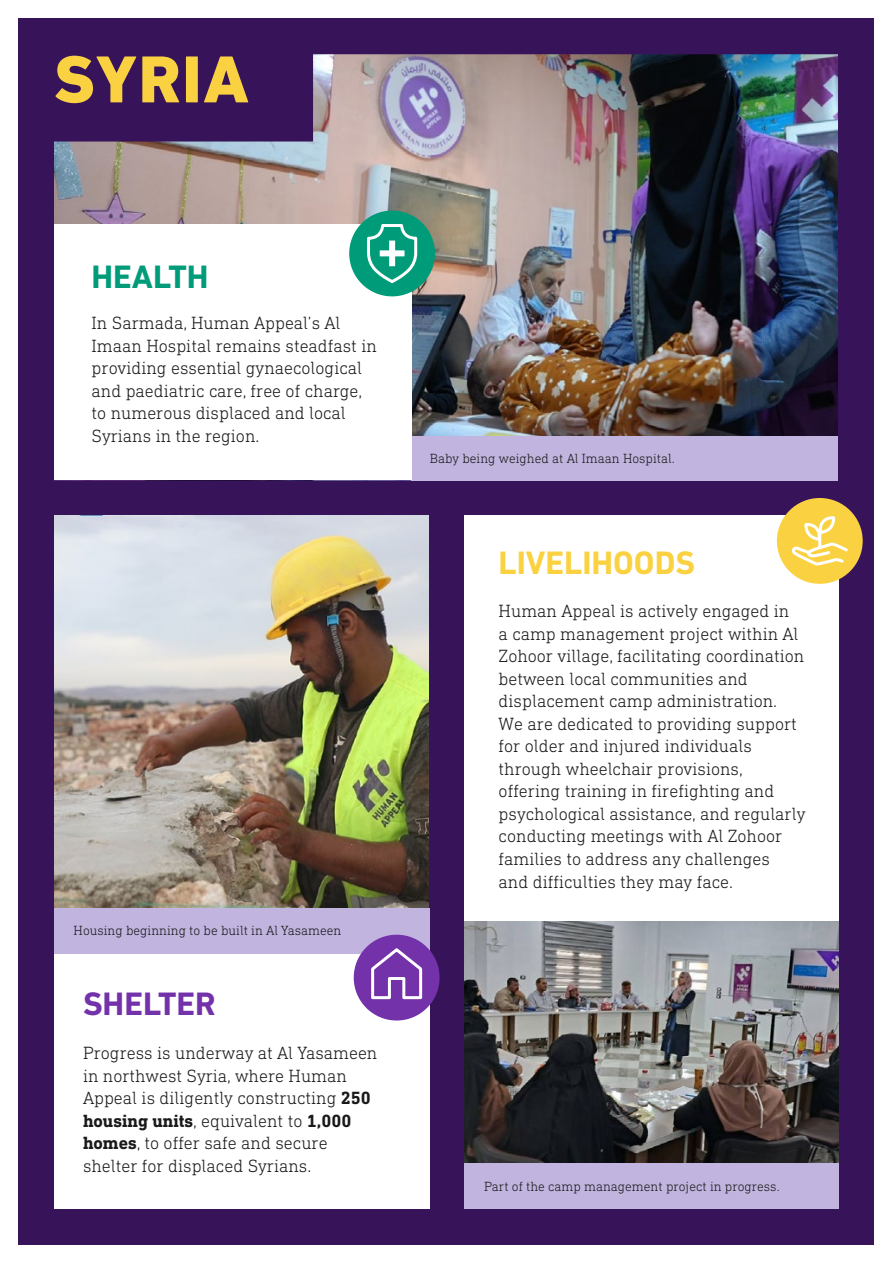
<style>
.page{position:relative;width:893px;height:1263px;background:#fff}
.page>*{position:absolute;margin:0;border:0;box-sizing:border-box;transform-origin:0 0}
.t1{font:800 67.5px "DIN Next LT Pro";letter-spacing:.02em;color:#fad241}
.Heading{font:700 33px "DIN Next LT Pro";color:#fad241}
.Heading-2{font:700 33px "DIN Next LT Pro";color:#7332aa}
.Heading-3{font:700 33px "DIN Next LT Pro";color:#009b78}
.BodyCopy{font:300 18px/22.5px "DIN Next Slab Pro";color:#1a1a1a}
.Sub_Heading{font:300 13.5px "DIN Next Slab Pro";color:#1a1a1a}
.s1{font-weight:700}
</style>
<div class="page">
<div style="left:19px;top:18px;width:855px;height:1227px;background:#37145a"></div>
<img style="left:54px;top:54px;width:784px;height:382px">
<div style="left:412px;top:436px;width:426px;height:44px;background:#c1b4df"></div>
<img style="left:464px;top:921px;width:375px;height:243px">
<div style="left:464px;top:516px;width:375px;height:405px;background:#fff"></div>
<img style="left:54px;top:516px;width:375px;height:392px">
<div style="left:54px;top:953px;width:375px;height:256px;background:#fff"></div>
<div style="left:54px;top:908px;width:375px;height:45px;background:#c1b4df"></div>
<div style="left:464px;top:1164px;width:375px;height:45px;background:#c1b4df"></div>
<div style="left:354px;top:935px;width:86px;height:85px;background:#7332aa;border-radius:50%"></div>
<svg style="left:371px;top:948px;width:52px;height:52px"></svg>
<div style="left:777px;top:498px;width:86px;height:86px;background:#fad241;border-radius:50%"></div>
<svg style="left:791px;top:516px;width:57px;height:50px"></svg>
<div style="left:54px;top:224px;width:358px;height:256px;background:#fff"></div>
<div style="left:349px;top:211px;width:86px;height:85px;background:#009b78;border-radius:50%"></div>
<svg style="left:367px;top:224px;width:51px;height:59px"></svg>
<div style="left:380px;top:250px;width:24px;height:6px;background:#fff"></div>
<div style="left:389px;top:241px;width:6px;height:25px;background:#fff"></div>
<p class="t1" style="left:54px;top:40px;width:196px">SYRIA</p>
<p class="Heading-3" style="left:92px;top:257px;width:118px">HEALTH</p>
<p class="BodyCopy" style="left:92px;top:312px;width:287px">In Sarmada, Human Appeal’s Al<br>Imaan Hospital remains steadfast in providing essential gynaecological and paediatric care, free of charge, to numerous displaced and local<br>Syrians in the region.</p>
<p class="Sub_Heading" style="left:74px;top:922px;width:269px">Housing beginning to be built in Al Yasameen</p>
<p class="Heading-2" style="left:83px;top:985px;width:134px">SHELTER</p>
<p class="BodyCopy" style="left:83px;top:1041px;width:296px">Progress is underway at Al Yasameen in northwest Syria, where Human Appeal is diligently constructing <span class="s1">250 housing units</span>, equivalent to <span class="s1">1,000 homes</span>, to offer safe and secure shelter for displaced Syrians.</p>
<p class="Sub_Heading" style="left:430px;top:451px;width:246px">Baby being weighed at Al Imaan Hospital.</p>
<p class="Heading" style="left:499px;top:543px;width:198px">LIVELIHOODS</p>
<p class="BodyCopy" style="left:499px;top:600px;width:308px">Human Appeal is actively engaged in<br>a camp management project within Al Zohoor village, facilitating coordination between local communities and displacement camp administration.<br>We are dedicated to providing support for older and injured individuals through wheelchair provisions, offering training in firefighting and psychological assistance, and regularly conducting meetings with Al Zohoor families to address any challenges<br>and difficulties they may face.</p>
<p class="Sub_Heading" style="left:484px;top:1178px;width:297px">Part of the camp management project in progress.</p>
</div>
